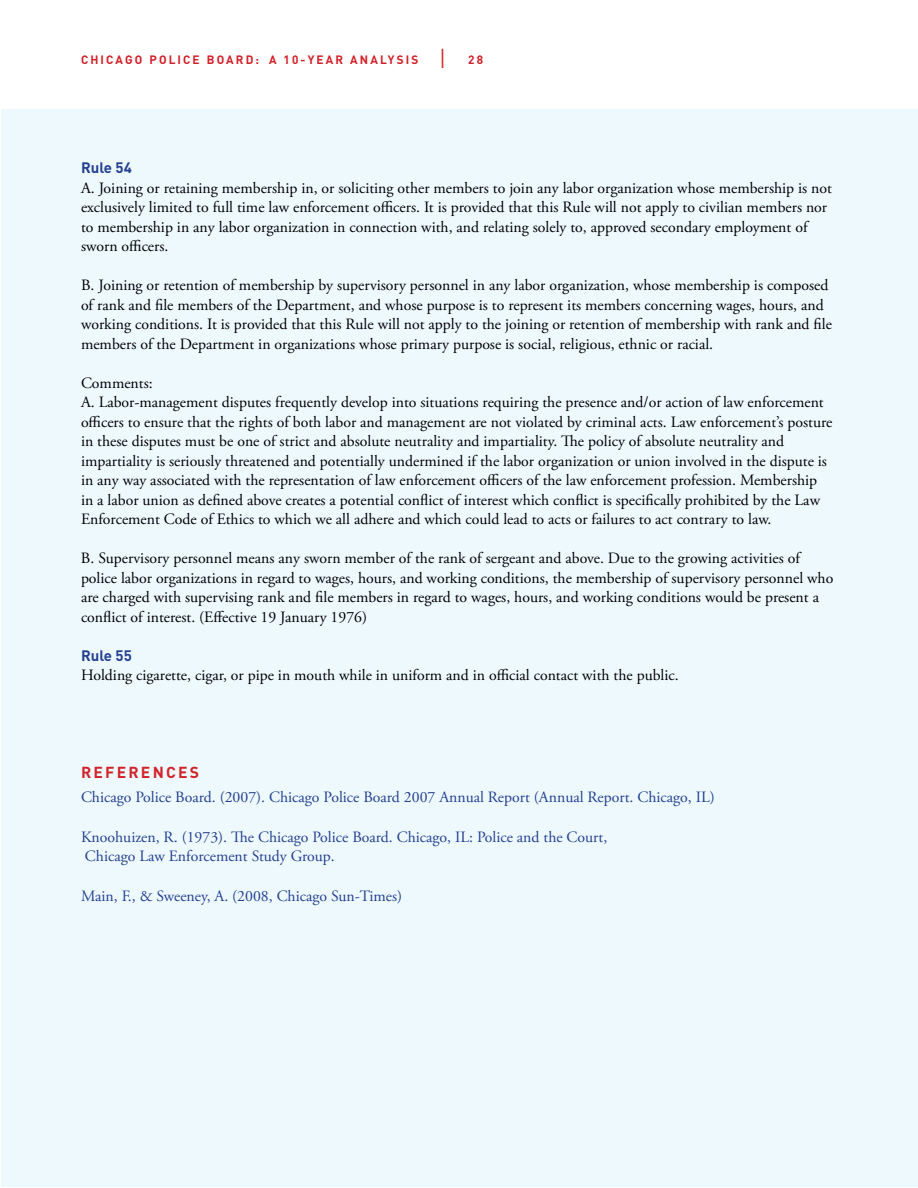
<style>
.page{position:relative;width:918px;height:1188px;background:#fff}
.page>*{position:absolute;margin:0;border:0;box-sizing:border-box;transform-origin:0 0}
.t1{font:15.75px/19.5px "Adobe Garamond Pro";color:#000}
.t2{font:15.75px/19.5px "Adobe Garamond Pro";color:#24408f}
.t3{font:700 15.75px "DIN";letter-spacing:.14em;color:#d2232a}
.t4{font:700 15px "DIN";color:#24408f}
.t5{font:700 12px "DINVK";letter-spacing:.18em;color:#d2232a}
.s1{font-weight:300;font-size:27px}
</style>
<div class="page">
<div style="left:1px;top:109px;width:917px;height:1078px;background:#eef9fe"></div>
<p class="t5" style="left:81px;top:52px;width:367px">CHICAGO POLICE BOARD: A 10-YEAR ANALYSIS <span class="s1">i</span></p>
<p class="t5" style="left:468px;top:52px;width:8px">28</p>
<p class="t4" style="left:81px;top:158px;width:52px">RULE 54</p>
<p class="t1" style="left:81px;top:179px;width:753px">A. Joining or retaining membership in, or soliciting other members to join any labor organization whose membership is not exclusively limited to full time law enforcement officers. It is provided that this Rule will not apply to civilian members nor to membership in any labor organization in connection with, and relating solely to, approved secondary employment of sworn officers.</p>
<p class="t1" style="left:81px;top:276px;width:752px">B. Joining or retention of membership by supervisory personnel in any labor organization, whose membership is composed of rank and file members of the Department, and whose purpose is to represent its members concerning wages, hours, and working conditions. It is provided that this Rule will not apply to the joining or retention of membership with rank and file members of the Department in organizations whose primary purpose is social, religious, ethnic or racial.</p>
<p class="t1" style="left:81px;top:374px;width:753px">Comments:<br>A. Labor-management disputes frequently develop into situations requiring the presence and/or action of law enforcement officers to ensure that the rights of both labor and management are not violated by criminal acts. Law enforcement’s posture in these disputes must be one of strict and absolute neutrality and impartiality. The policy of absolute neutrality and impartiality is seriously threatened and potentially undermined if the labor organization or union involved in the dispute is in any way associated with the representation of law enforcement officers of the law enforcement profession. Membership in a labor union as defined above creates a potential conflict of interest which conflict is specifically prohibited by the Law Enforcement Code of Ethics to which we all adhere and which could lead to acts or failures to act contrary to law.</p>
<p class="t1" style="left:81px;top:549px;width:754px">B. Supervisory personnel means any sworn member of the rank of sergeant and above. Due to the growing activities of police labor organizations in regard to wages, hours, and working conditions, the membership of supervisory personnel who are charged with supervising rank and file members in regard to wages, hours, and working conditions would be present a conflict of interest. (Effective 1 9 January 1 976)</p>
<p class="t4" style="left:81px;top:646px;width:52px">RULE 55</p>
<p class="t1" style="left:81px;top:666px;width:599px">Holding cigarette, cigar, or pipe in mouth while in uniform and in official contact with the public.</p>
<p class="t3" style="left:81px;top:762px;width:118px">REFERENCES</p>
<p class="t2" style="left:81px;top:788px;width:635px">Chicago Police Board. (2007). Chicago Police Board 2007 Annual Report (Annual Report. Chicago, IL)</p>
<p class="t2" style="left:81px;top:828px;width:528px">Knoohuizen, R. (1 973). The Chicago Police Board. Chicago, IL: Police and the Court,<br>Chicago Law Enforcement Study Group.</p>
<p class="t2" style="left:81px;top:887px;width:323px">Main, F., &amp; Sweeney, A. (2008, Chicago Sun-Times)</p>
</div>
